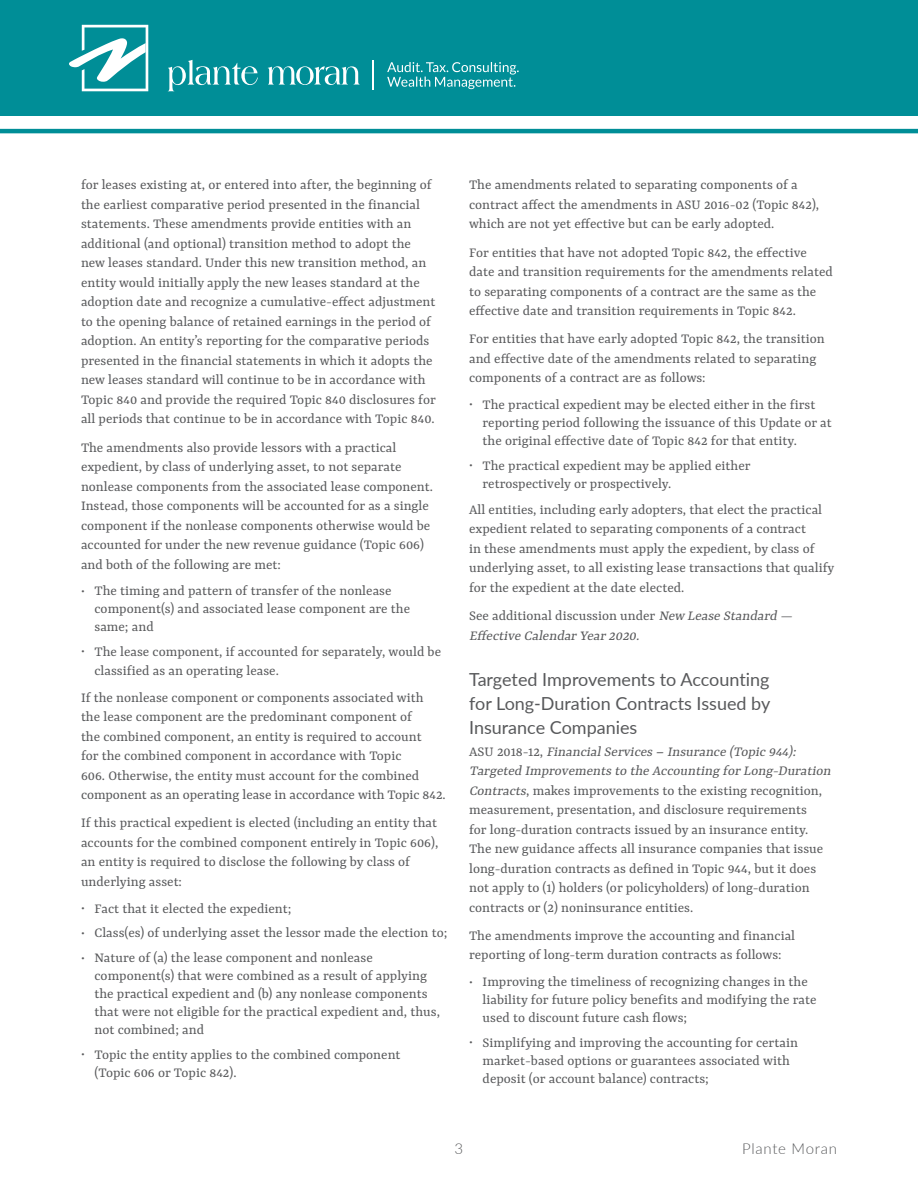
<style>
.page{position:relative;width:918px;height:1188px;background:#fff}
.page>*{position:absolute;margin:0;border:0;box-sizing:border-box;transform-origin:0 0}
.t1{font:18px/24px "Lato";color:#58595b;text-align:justify}
.t2{font:15px/19.5px "Rasa";color:#58595b}
.t3{font:italic 15px/19.5px "Rasa";color:#58595b}
.t4{font:300 15px "Lato";letter-spacing:.05em;color:#58595b}
.s1{font-size:12px}
.s2{font-style:normal}
.s3{font-style:italic}
</style>
<div class="page">
<div style="left:0;top:0;width:918px;height:116px;background:#008e97"></div>
<hr style="left:0;top:129px;width:918px;height:4px;background:#008e97">
<svg style="left:69px;top:25px;width:79px;height:66px"></svg>
<svg style="left:168px;top:60px;width:90px;height:31px"></svg>
<svg style="left:268px;top:66px;width:92px;height:19px"></svg>
<hr style="left:372px;top:61px;width:2px;height:29px;background:#fff">
<svg style="left:387px;top:62px;width:132px;height:27px"></svg>
<p class="t2" style="left:81px;top:176px;width:356px">for leases existing at, or entered into after, the beginning of the earliest comparative period presented in the financial statements. These amendments provide entities with an additional (and optional) transition method to adopt the new leases standard. Under this new transition method, an entity would initially apply the new leases standard at the adoption date and recognize a cumulative-effect adjustment to the opening balance of retained earnings in the period of adoption. An entity’s reporting for the comparative periods presented in the financial statements in which it adopts the new leases standard will continue to be in accordance with Topic 840 and provide the required Topic 840 disclosures for all periods that continue to be in accordance with Topic 840.</p>
<p class="t2" style="left:81px;top:438px;width:354px">The amendments also provide lessors with a practical expedient, by class of underlying asset, to not separate nonlease components from the associated lease component.<br>Instead, those components will be accounted for as a single component if the nonlease components otherwise would be accounted for under the new revenue guidance (Topic 606) and both of the following are met:</p>
<p class="t2" style="left:94px;top:583px;width:317px;line-height:18px;text-indent:-14px"><span class="s1">•</span> The timing and pattern of transfer of the nonlease component(s) and associated lease component are the same; and</p>
<p class="t2" style="left:94px;top:643px;width:348px;text-indent:-14px"><span class="s1">•</span> The lease component, if accounted for separately, would be classified as an operating lease.</p>
<p class="t2" style="left:81px;top:688px;width:366px">If the nonlease component or components associated with the lease component are the predominant component of<br>the combined component, an entity is required to account<br>for the combined component in accordance with Topic<br>606. Otherwise, the entity must account for the combined component as an operating lease in accordance with Topic 842.</p>
<p class="t2" style="left:81px;top:814px;width:359px">If this practical expedient is elected (including an entity that accounts for the combined component entirely in Topic 606), an entity is required to disclose the following by class of underlying asset:</p>
<p class="t2" style="left:81px;top:899px;width:212px"><span class="s1">•</span> Fact that it elected the expedient;</p>
<p class="t2" style="left:81px;top:924px;width:368px"><span class="s1">•</span> Class(es) of underlying asset the lessor made the election to;</p>
<p class="t2" style="left:94px;top:949px;width:347px;line-height:18px;text-indent:-14px"><span class="s1">•</span> Nature of (a) the lease component and nonlease component(s) that were combined as a result of applying the practical expedient and (b) any nonlease components that were not eligible for the practical expedient and, thus, not combined; and</p>
<p class="t2" style="left:94px;top:1046px;width:308px;line-height:18px;text-indent:-14px"><span class="s1">•</span> Topic the entity applies to the combined component (Topic 606 or Topic 842).</p>
<p class="t2" style="left:469px;top:176px;width:352px">The amendments related to separating components of a contract affect the amendments in ASU 2016-02 (Topic 842), which are not yet effective but can be early adopted.</p>
<p class="t2" style="left:469px;top:243px;width:365px">For entities that have not adopted Topic 842, the effective date and transition requirements for the amendments related to separating components of a contract are the same as the effective date and transition requirements in Topic 842.</p>
<p class="t2" style="left:469px;top:330px;width:357px">For entities that have early adopted Topic 842, the transition and effective date of the amendments related to separating components of a contract are as follows:</p>
<p class="t2" style="left:483px;top:396px;width:351px;line-height:18px;text-indent:-14px"><span class="s1">•</span> The practical expedient may be elected either in the first reporting period following the issuance of this Update or at the original effective date of Topic 842 for that entity.</p>
<p class="t2" style="left:483px;top:457px;width:270px;line-height:18px;text-indent:-14px"><span class="s1">•</span> The practical expedient may be applied either retrospectively or prospectively.</p>
<p class="t2" style="left:469px;top:501px;width:367px">All entities, including early adopters, that elect the practical expedient related to separating components of a contract<br>in these amendments must apply the expedient, by class of underlying asset, to all existing lease transactions that qualify for the expedient at the date elected.</p>
<p class="t3" style="left:469px;top:607px;width:328px"><span class="s2">See additional discussion under</span> New Lease Standard —<br>Effective CalendarYear2020.</p>
<p class="t1" style="left:469px;top:666px;width:303px">Targeted Improvements to Accounting for Long-Duration Contracts Issued by Insurance Companies</p>
<p class="t2" style="left:469px;top:743px;width:367px">A S U 2 0 1 8 - 1 2 , <span class="s3">FinancialServices– Insurance (Topic944):<br>Targeted Improvementsto the Accounting forLong-Duration Contracts</span>, makes improvements to the existing recognition, measurement, presentation, and disclosure requirements<br>for long-duration contracts issued by an insurance entity.<br>The new guidance affects all insurance companies that issue long-duration contracts as defined in Topic 944, but it does not apply to (1) holders (or policyholders) of long-duration contracts or (2) noninsurance entities.</p>
<p class="t2" style="left:469px;top:927px;width:328px">The amendments improve the accounting and financial reporting of long-term duration contracts as follows:</p>
<p class="t2" style="left:483px;top:974px;width:335px;line-height:18px;text-indent:-14px"><span class="s1">•</span> Improving the timeliness of recognizing changes in the liability for future policy benefits and modifying the rate used to discount future cash flows;</p>
<p class="t2" style="left:483px;top:1034px;width:317px;line-height:18px;text-indent:-14px"><span class="s1">•</span> Simplifying and improving the accounting for certain market-based options or guarantees associated with deposit (or account balance) contracts;</p>
<p class="t4" style="left:455px;top:1138px;width:10px">3</p>
<p class="t4" style="left:742px;top:1138px;width:96px">Plante Moran</p>
</div>
